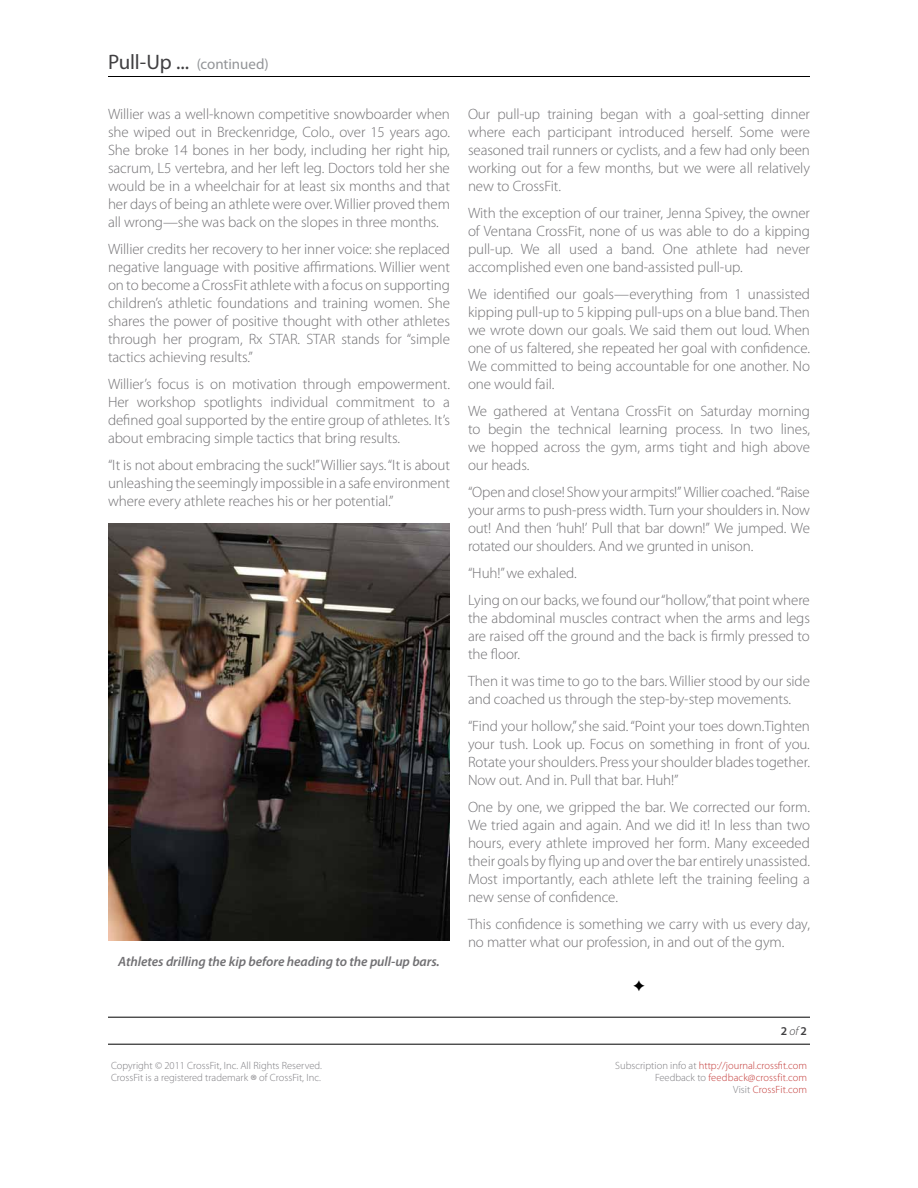
<style>
.page{position:relative;width:918px;height:1188px;background:#fff}
.page>*{position:absolute;margin:0;border:0;box-sizing:border-box;transform-origin:0 0}
.t1{font:300 15px/18px "Myriad Pro";letter-spacing:-.005em;color:#717073;text-align:justify}
.t2{font:15px "Myriad Pro";letter-spacing:-.005em;color:#939598}
.t3{font:italic 600 13.5px "Myriad Pro";letter-spacing:-.005em;color:#717073}
.t4{font:600 12px "Myriad Pro";color:#414042}
.t5{font:300 10.5px/12px "Myriad Pro";color:#c33b39;text-align:right}
.t6{font:300 10.5px/12px "Myriad Pro";color:#7e7d81}
.s1{font-size:21px;color:#414042}
.s2{font-weight:300;font-style:italic}
.s3{font-size:16.5px}
.s4{color:#7e7d81}
</style>
<div class="page">
<hr style="left:108px;top:76px;width:702px;height:1px;background:#000">
<hr style="left:108px;top:1017px;width:702px;height:1px;background:#000">
<hr style="left:108px;top:1044px;width:702px;height:1px;background:#000">
<img style="left:108px;top:523px;width:342px;height:418px">
<p class="t2" style="left:108px;top:56px;width:162px"><span class="s1">Pull-Up ...</span> (continued)</p>
<p class="t1" style="left:108px;top:106px;width:344px">Willier was a well-known competitive snowboarder when she wiped out in Breckenridge, Colo., over 15 years ago.<br>She broke 14 bones in her body, including her right hip, sacrum, L5 vertebra, and her left leg. Doctors told her she would be in a wheelchair for at least six months and that her days of being an athlete were over. Willier proved them all wrong—she was back on the slopes in three months.</p>
<p class="t1" style="left:108px;top:241px;width:344px">Willier credits her recovery to her inner voice: she replaced negative language with positive affirmations. Willier went on to become a CrossFit athlete with a focus on supporting children’s athletic foundations and training women. She shares the power of positive thought with other athletes through her program, Rx STAR. STAR stands for “simple tactics achieving results.”</p>
<p class="t1" style="left:108px;top:376px;width:343px">Willier’s focus is on motivation through empowerment.<br>Her workshop spotlights individual commitment to a defined goal supported by the entire group of athletes. It’s about embracing simple tactics that bring results.</p>
<p class="t1" style="left:108px;top:457px;width:344px">“It is not about embracing the suck!”Willier says. “It is about unleashing the seemingly impossible in a safe environment where every athlete reaches his or her potential.”</p>
<p class="t3" style="left:118px;top:954px;width:323px">Athletes drilling the kip before heading to the pull-up bars.</p>
<p class="t1" style="left:468px;top:106px;width:344px">Our pull-up training began with a goal-setting dinner where each participant introduced herself. Some were seasoned trail runners or cyclists, and a few had only been working out for a few months, but we were all relatively new to CrossFit.</p>
<p class="t1" style="left:468px;top:205px;width:344px">With the exception of our trainer, Jenna Spivey, the owner of Ventana CrossFit, none of us was able to do a kipping pull-up. We all used a band. One athlete had never accomplished even one band-assisted pull-up.</p>
<p class="t1" style="left:468px;top:286px;width:344px">We identified our goals—everything from 1 unassisted kipping pull-up to 5 kipping pull-ups on a blue band. Then we wrote down our goals. We said them out loud. When one of us faltered, she repeated her goal with confidence.<br>We committed to being accountable for one another. No one would fail.</p>
<p class="t1" style="left:468px;top:403px;width:344px">We gathered at Ventana CrossFit on Saturday morning to begin the technical learning process. In two lines, we hopped across the gym, arms tight and high above our heads.</p>
<p class="t1" style="left:468px;top:484px;width:343px">“Open and close! Show your armpits!” Willier coached. “Raise your arms to push-press width. Turn your shoulders in. Now out! And then ‘huh!’ Pull that bar down!” We jumped. We rotated our shoulders. And we grunted in unison.</p>
<p class="t1" style="left:468px;top:560px;width:343px;line-height:27px">“Huh!” we exhaled.<br>Lying on our backs, we found our “hollow,” that point where</p>
<p class="t1" style="left:468px;top:610px;width:344px">the abdominal muscles contract when the arms and legs are raised off the ground and the back is firmly pressed to the floor.</p>
<p class="t1" style="left:468px;top:673px;width:343px">Then it was time to go to the bars. Willier stood by our side and coached us through the step-by-step movements.</p>
<p class="t1" style="left:468px;top:718px;width:344px">“Find your hollow,” she said. “Point your toes down.Tighten your tush. Look up. Focus on something in front of you.<br>Rotate your shoulders. Press your shoulder blades together.<br>Now out. And in. Pull that bar. Huh!”</p>
<p class="t1" style="left:468px;top:799px;width:344px">One by one, we gripped the bar. We corrected our form.<br>We tried again and again. And we did it! In less than two hours, every athlete improved her form. Many exceeded their goals by flying up and over the bar entirely unassisted.<br>Most importantly, each athlete left the training feeling a new sense of confidence.</p>
<p class="t1" style="left:468px;top:916px;width:343px">This confidence is something we carry with us every day, no matter what our profession, in and out of the gym.</p>
<p class="t4" style="left:781px;top:1024px;width:28px">2 <span class="s2">of</span> 2</p>
<p class="t6" style="left:111px;top:1060px;width:212px">Copyright © 2011 CrossFit, Inc. All Rights Reserved.<br>CrossFit is a registered trademark <span class="s3">®</span> of CrossFit, Inc.</p>
<p class="t5" style="left:615px;top:1060px;width:193px"><span class="s4">Subscription info at</span> http://journal.crossfit.com<br><span class="s4">Feedback to</span> feedback@crossfit.com<br><span class="s4">Visit</span> CrossFit.com</p>
</div>
